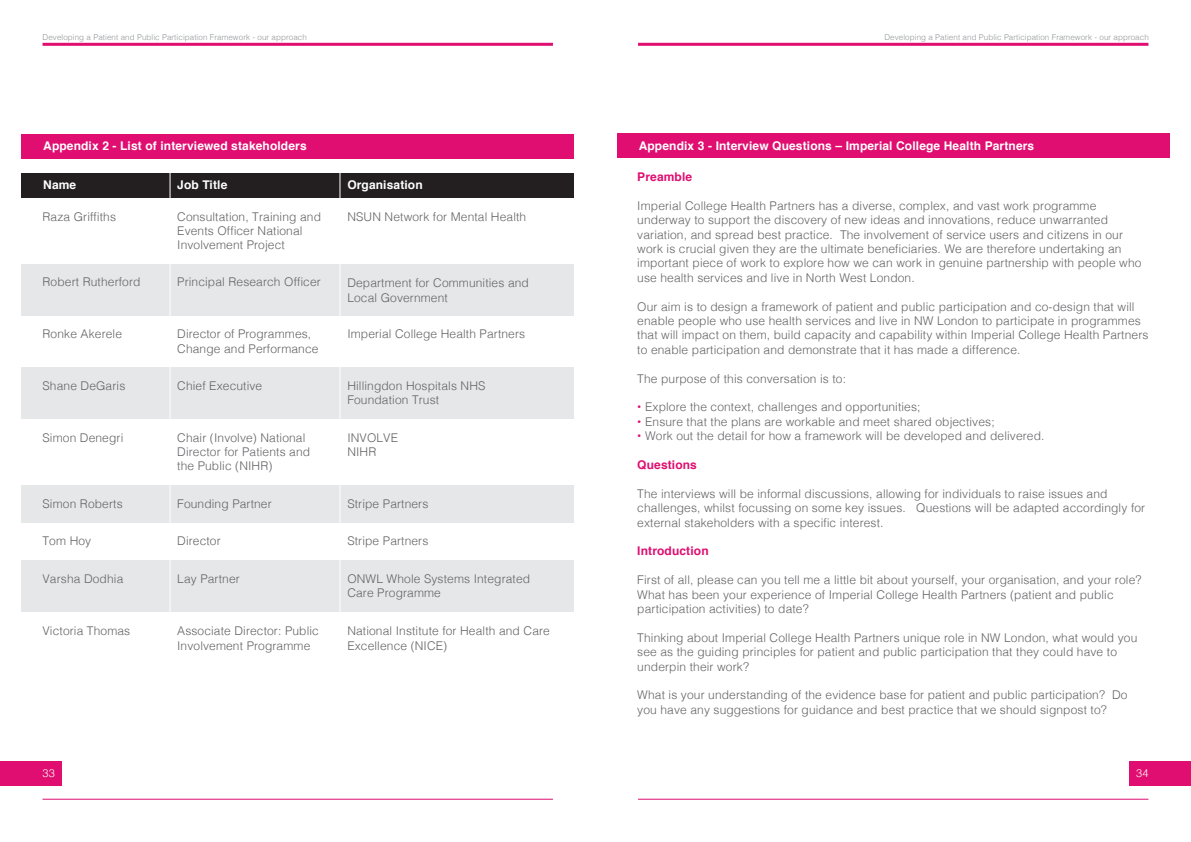
<style>
.page{position:relative;width:1191px;height:842px;background:#fff}
.page>*{position:absolute;margin:0;border:0;box-sizing:border-box;transform-origin:0 0}
.t1{font:300 12px/14.4px "Helvetica";letter-spacing:.01em;color:#636366}
.t2{font:700 12px "Helvetica";letter-spacing:.01em;color:#fff}
.t3{font:700 12px "Helvetica";letter-spacing:.01em;color:#df0e70}
.t4{font:300 11px "Helvetica";color:#fff}
.t5{font:300 8px "Helvetica";letter-spacing:.01em;color:#939598}
.s1{font-weight:700;color:#df0e70}
</style>
<div class="page">
<hr style="left:638px;top:799px;width:510px;height:1px;background:#df0e70">
<hr style="left:638px;top:43px;width:510px;height:3px;background:#df0e70">
<div style="left:617px;top:134px;width:552px;height:24px;background:#df0e70"></div>
<div style="left:1129px;top:761px;width:62px;height:24px;background:#df0e70"></div>
<div style="left:21px;top:367px;width:553px;height:52px;background:#e6e7e9"></div>
<div style="left:21px;top:485px;width:553px;height:37px;background:#e6e7e9"></div>
<div style="left:21px;top:560px;width:553px;height:52px;background:#e6e7e9"></div>
<hr style="left:43px;top:43px;width:510px;height:3px;background:#df0e70">
<hr style="left:43px;top:799px;width:510px;height:1px;background:#df0e70">
<div style="left:21px;top:264px;width:553px;height:51px;background:#e6e7e9"></div>
<div style="left:21px;top:173px;width:553px;height:25px;background:#231f20"></div>
<div style="left:21px;top:134px;width:553px;height:24px;background:#df0e70"></div>
<div style="left:0;top:761px;width:62px;height:24px;background:#df0e70"></div>
<hr style="left:169px;top:161px;width:1px;height:585px;background:#fff">
<hr style="left:339px;top:161px;width:1px;height:568px;background:#fff">
<p class="t5" style="left:43px;top:30px;width:266px">Developing a Patient and Public Participation Framework - our approach</p>
<p class="t2" style="left:43px;top:136px;width:265px">Appendix 2 - List of interviewed stakeholders</p>
<p class="t2" style="left:43px;top:175px;width:35px">Name</p>
<p class="t2" style="left:177px;top:175px;width:52px">Job Title</p>
<p class="t2" style="left:347px;top:175px;width:77px">Organisation</p>
<p class="t1" style="left:43px;top:208px;width:75px">Raza Griffiths</p>
<p class="t1" style="left:177px;top:208px;width:145px">Consultation, Training and<br>Events Officer National<br>Involvement Project</p>
<p class="t1" style="left:347px;top:208px;width:180px">NSUN Network for Mental Health</p>
<p class="t1" style="left:43px;top:274px;width:99px">Robert Rutherford</p>
<p class="t1" style="left:177px;top:274px;width:145px">Principal Research Officer</p>
<p class="t1" style="left:347px;top:275px;width:183px">Department for Communities and<br>Local Government</p>
<p class="t1" style="left:43px;top:326px;width:81px">Ronke Akerele</p>
<p class="t1" style="left:177px;top:326px;width:143px">Director of Programmes,<br>Change and Performance</p>
<p class="t1" style="left:347px;top:326px;width:179px">Imperial College Health Partners</p>
<p class="t1" style="left:43px;top:378px;width:84px">Shane DeGaris</p>
<p class="t1" style="left:177px;top:378px;width:87px">Chief Executive</p>
<p class="t1" style="left:347px;top:378px;width:140px">Hillingdon Hospitals NHS<br>Foundation Trust</p>
<p class="t1" style="left:43px;top:429px;width:82px">Simon Denegri</p>
<p class="t1" style="left:177px;top:429px;width:134px">Chair (Involve) National<br>Director for Patients and the Public (NIHR)</p>
<p class="t1" style="left:347px;top:429px;width:52px">INVOLVE<br>NIHR</p>
<p class="t1" style="left:43px;top:495px;width:82px">Simon Roberts</p>
<p class="t1" style="left:177px;top:495px;width:96px">Founding Partner</p>
<p class="t1" style="left:347px;top:495px;width:83px">Stripe Partners</p>
<p class="t1" style="left:43px;top:533px;width:50px">Tom Hoy</p>
<p class="t1" style="left:177px;top:533px;width:45px">Director</p>
<p class="t1" style="left:347px;top:533px;width:83px">Stripe Partners</p>
<p class="t1" style="left:43px;top:570px;width:82px">Varsha Dodhia</p>
<p class="t1" style="left:177px;top:570px;width:64px">Lay Partner</p>
<p class="t1" style="left:347px;top:570px;width:184px">ONWL Whole Systems Integrated<br>Care Programme</p>
<p class="t1" style="left:43px;top:623px;width:89px">Victoria Thomas</p>
<p class="t1" style="left:177px;top:623px;width:143px">Associate Director: Public<br>Involvement Programme</p>
<p class="t1" style="left:347px;top:623px;width:204px">National Institute for Health and Care<br>Excellence (NICE)</p>
<p class="t4" style="left:43px;top:763px;width:14px">33</p>
<p class="t5" style="left:884px;top:30px;width:266px">Developing a Patient and Public Participation Framework - our approach</p>
<p class="t2" style="left:639px;top:136px;width:397px">Appendix 3 - Interview Questions – Imperial College Health Partners</p>
<p class="t3" style="left:637px;top:167px;width:56px">Preamble</p>
<p class="t1" style="left:637px;top:197px;width:506px">Imperial College Health Partners has a diverse, complex, and vast work programme underway to support the discovery of new ideas and innovations, reduce unwarranted variation, and spread best practice. The involvement of service users and citizens in our work is crucial given they are the ultimate beneficiaries. We are therefore undertaking an important piece of work to explore how we can work in genuine partnership with people who use health services and live in North West London.</p>
<p class="t1" style="left:637px;top:298px;width:512px">Our aim is to design a framework of patient and public participation and co-design that will enable people who use health services and live in NW London to participate in programmes that will impact on them, build capacity and capability within Imperial College Health Partners to enable participation and demonstrate that it has made a difference.</p>
<p class="t1" style="left:637px;top:370px;width:210px">The purpose of this conversation is to:</p>
<p class="t1" style="left:637px;top:399px;width:285px"><span class="s1">•</span> Explore the context, challenges and opportunities;</p>
<p class="t1" style="left:637px;top:413px;width:359px"><span class="s1">•</span> Ensure that the plans are workable and meet shared objectives;</p>
<p class="t1" style="left:637px;top:428px;width:409px"><span class="s1">•</span> Work out the detail for how a framework will be developed and delivered.</p>
<p class="t3" style="left:637px;top:455px;width:61px">Questions</p>
<p class="t1" style="left:637px;top:485px;width:509px">The interviews will be informal discussions, allowing for individuals to raise issues and challenges, whilst focussing on some key issues. Questions will be adapted accordingly for external stakeholders with a specific interest.</p>
<p class="t3" style="left:637px;top:541px;width:73px">Introduction</p>
<p class="t1" style="left:637px;top:572px;width:505px">First of all, please can you tell me a little bit about yourself, your organisation, and your role?<br>What has been your experience of Imperial College Health Partners (patient and public participation activities) to date?</p>
<p class="t1" style="left:637px;top:629px;width:501px">Thinking about Imperial College Health Partners unique role in NW London, what would you see as the guiding principles for patient and public participation that they could have to underpin their work?</p>
<p class="t1" style="left:637px;top:687px;width:492px">What is your understanding of the evidence base for patient and public participation? Do you have any suggestions for guidance and best practice that we should signpost to?</p>
<p class="t4" style="left:1136px;top:764px;width:14px">34</p>
</div>
